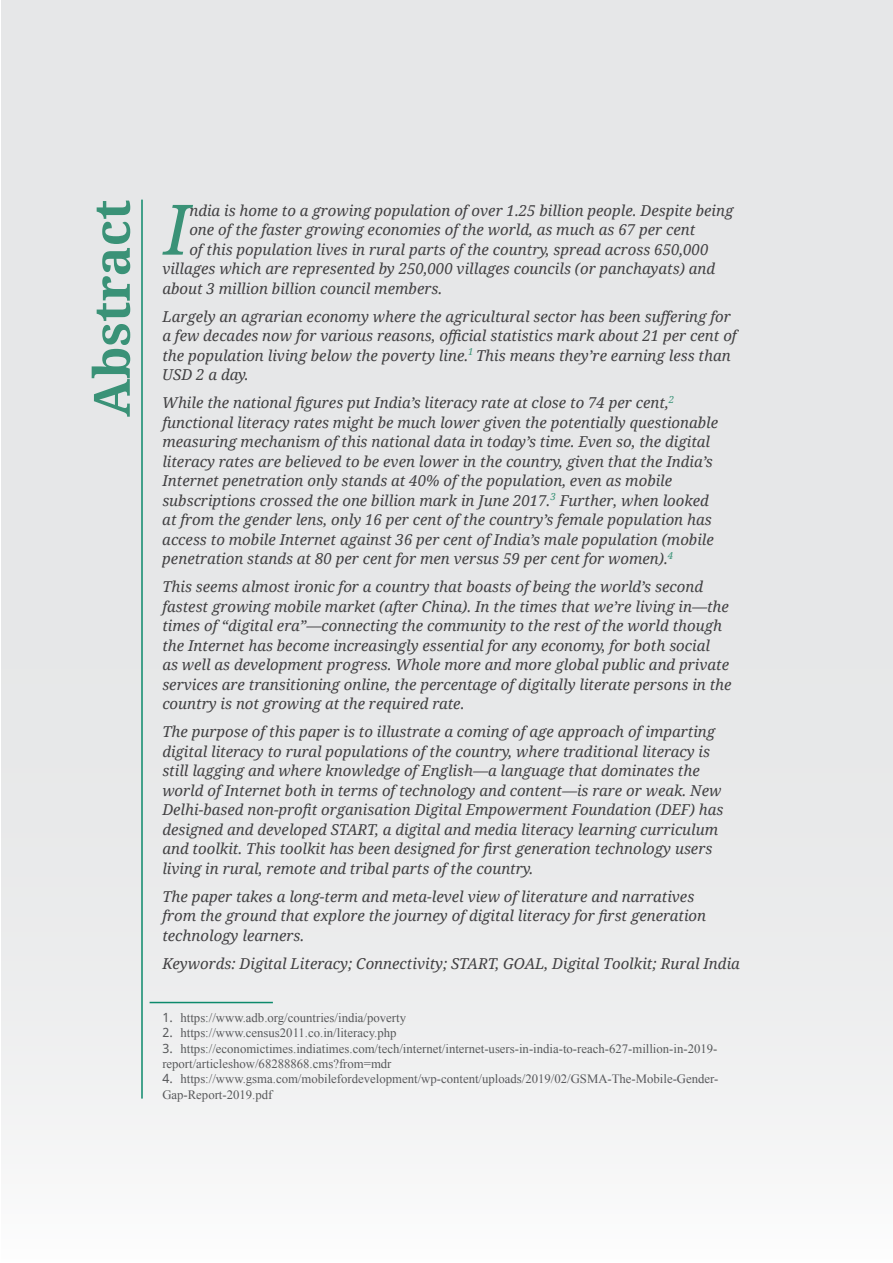
<style>
.page{position:relative;width:893px;height:1263px;background:#fff}
.page>*{position:absolute;margin:0;border:0;box-sizing:border-box;transform-origin:0 0}
.t1{font:italic 69.6px "Noto Serif";color:#3a9277}
.t2{font:700 50.25px "Noto Serif";color:#3a9277}
.t3{font:italic 15px/19.5px "Noto Serif";color:#414042}
.t4{font:12.75px/15.3px "Times New Roman";color:#58595b}
.s1{font-family:"Noto Sans"}
</style>
<div class="page">
<div style="left:1px;top:1px;width:891px;height:1261px;background:#e6e7e8"></div>
<hr style="left:150px;top:1002px;width:123px;height:1px;background:#0d8a6c">
<hr style="left:141px;top:200px;width:2px;height:898px;background:#0d8a6c">
<h2 class="t2" style="left:76px;top:417px;width:219px;rotate:-90deg">Abstract</h2>
<p class="t3" style="left:189px;top:200px;width:546px">ndia is home to a growing population of over 1.25 billion people. Despite being</p>
<p class="t3" style="left:189px;top:219px;width:507px">one of the faster growing economies of the world, as much as 67 per cent</p>
<p class="t3" style="left:189px;top:239px;width:520px">of this population lives in rural parts of the country, spread across 650,000</p>
<p class="t3" style="left:162px;top:258px;width:554px">villages which are represented by 250,000 villages councils (or panchayats) and</p>
<p class="t3" style="left:162px;top:278px;width:281px">about 3 million billion council members.</p>
<p class="t3" style="left:162px;top:306px;width:576px">Largely an agrarian economy where the agricultural sector has been suffering for a few decades now for various reasons, official statistics mark about 21 per cent of the population living below the poverty line.<sup>1</sup> This means they’re earning less than USD 2 a day.</p>
<p class="t3" style="left:162px;top:392px;width:557px">While the national figures put India’s literacy rate at close to 74 per cent,<sup>2 </sup>functional literacy rates might be much lower given the potentially questionable measuring mechanism of this national data in today’s time. Even so, the digital literacy rates are believed to be even lower in the country, given that the India’s Internet penetration only stands at 40% of the population, even as mobile subscriptions crossed the one billion mark in June 2017.<sup>3</sup> Further, when looked at from the gender lens, only 16 per cent of the country’s female population has access to mobile Internet against 36 per cent of India’s male population (mobile penetration stands at 80 per cent for men versus 59 per cent for women).<sup>4</sup></p>
<p class="t3" style="left:162px;top:576px;width:571px">This seems almost ironic for a country that boasts of being the world’s second fastest growing mobile market (after China). In the times that we’re living in—the times of “digital era”—connecting the community to the rest of the world though the Internet has become increasingly essential for any economy, for both social<br>as well as development progress. Whole more and more global public and private services are transitioning online, the percentage of digitally literate persons in the country is not growing at the required rate.</p>
<p class="t3" style="left:162px;top:721px;width:563px">The purpose of this paper is to illustrate a coming of age approach of imparting digital literacy to rural populations of the country, where traditional literacy is still lagging and where knowledge of English—a language that dominates the world of Internet both in terms of technology and content—is rare or weak. New Delhi-based non-profit organisation Digital Empowerment Foundation (DEF) has designed and developed START, a digital and media literacy learning curriculum and toolkit. This toolkit has been designed for first generation technology users living in rural, remote and tribal parts of the country.</p>
<p class="t3" style="left:162px;top:886px;width:545px">The paper takes a long-term and meta-level view of literature and narratives from the ground that explore the journey of digital literacy for first generation technology learners.</p>
<p class="t3" style="left:162px;top:953px;width:579px">Keywords: Digital Literacy; Connectivity; START, GOAL, Digital Toolkit; Rural India</p>
<h1 class="t1" style="left:164px;top:182px;width:27px">I</h1>
<p class="t4" style="left:162px;top:1010px;width:245px"><span class="s1">1.</span> https://www.adb.org/countries/india/poverty</p>
<p class="t4" style="left:162px;top:1025px;width:236px"><span class="s1">2.</span> https://www.census2011.co.in/literacy.php</p>
<p class="t4" style="left:162px;top:1040px;width:557px"><span class="s1">3.</span> https://economictimes.indiatimes.com/tech/internet/internet-users-in-india-to-reach-627-million-in-2019- report/articleshow/68288868.cms?from=mdr</p>
<p class="t4" style="left:162px;top:1071px;width:558px"><span class="s1">4.</span> https://www.gsma.com/mobilefordevelopment/wp-content/uploads/2019/02/GSMA-The-Mobile-Gender-<br>Gap-Report-2019.pdf</p>
</div>
